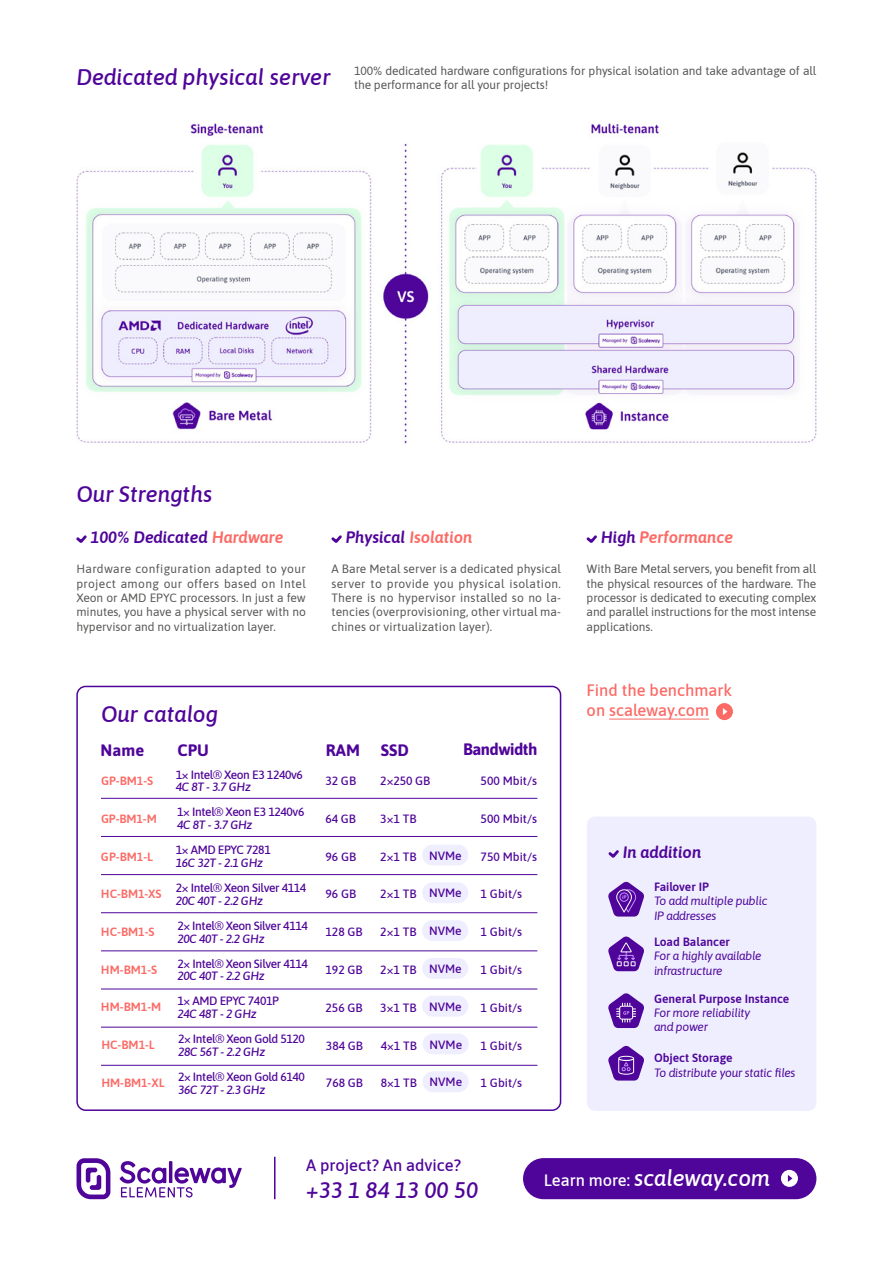
<style>
.page{position:relative;width:893px;height:1263px;background:#fff}
.page>*{position:absolute;margin:0;border:0;box-sizing:border-box;transform-origin:0 0}
.t1{font:italic 500 22.5px "Asap";color:#4f0599}
.t2{font:italic 500 22.5px "Asap";color:#fff}
.t3{font:italic 600 16.5px "Asap";color:#fc6a65}
.t4{font:italic 600 16.5px "Asap";color:#4f0599}
.t5{font:500 16.5px/19.8px "Asap";color:#fc6a65}
.t6{font:500 16.5px "Asap";color:#4f0599}
.t7{font:700 16.5px "Asap";color:#4f0599}
.t8{font:700 16.5px "Asap";letter-spacing:-.03em;color:#4f0599}
.t9{font:12px/14.4px "Asap";letter-spacing:-.01em;color:#575756;text-align:justify}
.t10{font:500 12px "Asap";letter-spacing:-.03em;color:#4f0599}
.t11{font:italic 12px/14.4px "Asap";letter-spacing:-.02em;color:#4f0599}
.t12{font:italic 500 12px "Asap";letter-spacing:-.03em;color:#4f0599}
.t13{font:600 12px "Asap";color:#fc6a65}
.t14{font:600 12px "Asap";color:#4f0599}
.s1{color:#fc6a65}
.s2{color:#4f0599}
.s3{font-style:normal;font-size:16.5px}
</style>
<div class="page">
<div style="left:422px;top:844px;width:46px;height:21px;background:#eef;border-radius:10px"></div>
<div style="left:422px;top:882px;width:46px;height:21px;background:#eef;border-radius:10px"></div>
<div style="left:422px;top:920px;width:46px;height:21px;background:#eef;border-radius:10px"></div>
<div style="left:422px;top:958px;width:46px;height:21px;background:#eef;border-radius:10px"></div>
<div style="left:423px;top:1033px;width:46px;height:21px;background:#eef;border-radius:10px"></div>
<div style="left:422px;top:996px;width:46px;height:20px;background:#eef;border-radius:10px"></div>
<div style="left:423px;top:1071px;width:46px;height:21px;background:#eef;border-radius:10px"></div>
<hr style="left:101px;top:798px;width:436px;height:1px;background:#4f0599">
<hr style="left:101px;top:836px;width:436px;height:1px;background:#4f0599">
<hr style="left:101px;top:874px;width:436px;height:1px;background:#4f0599">
<hr style="left:101px;top:912px;width:436px;height:1px;background:#4f0599">
<hr style="left:101px;top:950px;width:436px;height:1px;background:#4f0599">
<hr style="left:101px;top:1027px;width:436px;height:1px;background:#4f0599">
<hr style="left:101px;top:989px;width:436px;height:1px;background:#4f0599">
<hr style="left:101px;top:1065px;width:436px;height:1px;background:#4f0599">
<div style="left:76px;top:686px;width:485px;height:425px;border:2px solid #4f0599;border-radius:9px"></div>
<img style="left:77px;top:122px;width:739px;height:321px">
<svg style="left:76px;top:535px;width:11px;height:8px"></svg>
<svg style="left:331px;top:535px;width:11px;height:8px"></svg>
<svg style="left:586px;top:535px;width:11px;height:8px"></svg>
<div style="left:587px;top:816px;width:229px;height:295px;background:#eef;border-radius:9px"></div>
<svg style="left:608px;top:881px;width:36px;height:35px"></svg>
<svg style="left:608px;top:936px;width:36px;height:35px"></svg>
<svg style="left:608px;top:993px;width:36px;height:35px"></svg>
<svg style="left:608px;top:850px;width:11px;height:8px"></svg>
<svg style="left:608px;top:1045px;width:36px;height:35px"></svg>
<hr style="left:609px;top:719px;width:100px;height:1px;background:#fc6a65">
<div style="left:716px;top:703px;width:17px;height:17px;background:#fc6a65;border-radius:50%"></div>
<svg style="left:723px;top:708px;width:4px;height:7px"></svg>
<svg style="left:77px;top:1158px;width:33px;height:41px"></svg>
<svg style="left:120px;top:1161px;width:122px;height:36px"></svg>
<hr style="left:274px;top:1157px;width:1px;height:42px;background:#4f0599">
<div style="left:523px;top:1158px;width:293px;height:41px;background:#4f0599;border-radius:21px"></div>
<div style="left:781px;top:1170px;width:17px;height:17px;background:#fff;border-radius:50%"></div>
<svg style="left:788px;top:1175px;width:4px;height:7px"></svg>
<h1 class="t1" style="left:77px;top:61px;width:256px">Dedicated physical server</h1>
<p class="t9" style="left:354px;top:63px;width:464px">100% dedicated hardware configurations for physical isolation and take advantage of all the performance for all your projects!</p>
<h1 class="t1" style="left:76px;top:479px;width:137px">Our Strengths</h1>
<h2 class="t4" style="left:91px;top:525px;width:194px">100% Dedicated <span class="s1">Hardware</span></h2>
<p class="t9" style="left:76px;top:561px;width:231px">Hardware configuration adapted to your project among our offers based on Intel Xeon or AMD EPYC processors. In just a few minutes, you have a physical server with no hypervisor and no virtualization layer.</p>
<h2 class="t3" style="left:346px;top:525px;width:128px"><span class="s2">Physical</span> Isolation</h2>
<p class="t9" style="left:331px;top:561px;width:231px">A Bare Metal server is a dedicated physical server to provide you physical isolation.<br>There is no hypervisor installed so no la&shy;tencies (overprovisioning, other virtual ma&shy;chines or virtualization layer).</p>
<h1 class="t1" style="left:101px;top:699px;width:119px">Our catalog</h1>
<h2 class="t7" style="left:101px;top:738px;width:45px">Name</h2>
<h2 class="t7" style="left:177px;top:738px;width:33px">CPU</h2>
<h2 class="t7" style="left:326px;top:738px;width:36px">RAM</h2>
<h2 class="t7" style="left:381px;top:738px;width:29px">SSD</h2>
<p class="t13" style="left:101px;top:772px;width:54px">GP-BM1-S</p>
<h2 class="t8" style="left:463px;top:737px;width:76px">Bandwidth</h2>
<p class="t10" style="left:481px;top:772px;width:58px">500 Mbit/s</p>
<p class="t10" style="left:481px;top:810px;width:58px">500 Mbit/s</p>
<p class="t10" style="left:481px;top:848px;width:58px">750 Mbit/s</p>
<p class="t10" style="left:481px;top:886px;width:43px">1 Gbit/s</p>
<p class="t10" style="left:481px;top:924px;width:43px">1 Gbit/s</p>
<p class="t10" style="left:481px;top:961px;width:43px">1 Gbit/s</p>
<p class="t10" style="left:481px;top:999px;width:43px">1 Gbit/s</p>
<p class="t10" style="left:481px;top:1037px;width:43px">1 Gbit/s</p>
<p class="t10" style="left:481px;top:1075px;width:43px">1 Gbit/s</p>
<p class="t10" style="left:176px;top:766px;width:129px">1× Intel® Xeon E3 1240v6</p>
<p class="t12" style="left:176px;top:779px;width:77px">4C 8T - 3.7 GHz</p>
<p class="t10" style="left:325px;top:772px;width:32px">32 GB</p>
<p class="t10" style="left:380px;top:772px;width:52px">2×250 GB</p>
<p class="t10" style="left:177px;top:804px;width:129px">1× Intel® Xeon E3 1240v6</p>
<p class="t12" style="left:177px;top:817px;width:77px">4C 8T - 3.7 GHz</p>
<p class="t13" style="left:101px;top:810px;width:57px">GP-BM1-M</p>
<p class="t10" style="left:325px;top:810px;width:32px">64 GB</p>
<p class="t10" style="left:380px;top:810px;width:38px">3×1 TB</p>
<p class="t10" style="left:176px;top:842px;width:97px">1× AMD EPYC 7281</p>
<p class="t12" style="left:176px;top:854px;width:89px">16C 32T - 2.1 GHz</p>
<p class="t13" style="left:101px;top:848px;width:54px">GP-BM1-L</p>
<p class="t10" style="left:429px;top:847px;width:34px">NVMe</p>
<p class="t10" style="left:325px;top:848px;width:32px">96 GB</p>
<p class="t10" style="left:380px;top:848px;width:38px">2×1 TB</p>
<p class="t10" style="left:176px;top:879px;width:132px">2× Intel® Xeon Silver 4114</p>
<p class="t12" style="left:176px;top:892px;width:89px">20C 40T - 2.2 GHz</p>
<p class="t10" style="left:177px;top:917px;width:132px">2× Intel® Xeon Silver 4114</p>
<p class="t12" style="left:177px;top:930px;width:89px">20C 40T - 2.2 GHz</p>
<p class="t10" style="left:177px;top:955px;width:132px">2× Intel® Xeon Silver 4114</p>
<p class="t12" style="left:177px;top:968px;width:89px">20C 40T - 2.2 GHz</p>
<p class="t10" style="left:429px;top:885px;width:34px">NVMe</p>
<p class="t10" style="left:429px;top:922px;width:34px">NVMe</p>
<p class="t10" style="left:429px;top:960px;width:34px">NVMe</p>
<p class="t10" style="left:325px;top:886px;width:32px">96 GB</p>
<p class="t10" style="left:325px;top:923px;width:39px">128 GB</p>
<p class="t10" style="left:325px;top:961px;width:39px">192 GB</p>
<p class="t10" style="left:380px;top:886px;width:38px">2×1 TB</p>
<p class="t10" style="left:380px;top:923px;width:38px">2×1 TB</p>
<p class="t10" style="left:380px;top:961px;width:38px">2×1 TB</p>
<p class="t13" style="left:101px;top:886px;width:62px">HC-BM1-XS</p>
<p class="t13" style="left:101px;top:923px;width:55px">HC-BM1-S</p>
<p class="t13" style="left:101px;top:961px;width:58px">HM-BM1-S</p>
<p class="t10" style="left:177px;top:993px;width:103px">1× AMD EPYC 7401P</p>
<p class="t12" style="left:177px;top:1005px;width:81px">24C 48T - 2 GHz</p>
<p class="t10" style="left:429px;top:998px;width:34px">NVMe</p>
<p class="t13" style="left:101px;top:999px;width:62px">HM-BM1-M</p>
<p class="t10" style="left:325px;top:999px;width:39px">256 GB</p>
<p class="t10" style="left:380px;top:999px;width:38px">3×1 TB</p>
<p class="t10" style="left:178px;top:1030px;width:128px">2× Intel® Xeon Gold 5120</p>
<p class="t12" style="left:178px;top:1043px;width:89px">28C 56T - 2.2 GHz</p>
<p class="t10" style="left:429px;top:1036px;width:34px">NVMe</p>
<p class="t13" style="left:101px;top:1037px;width:55px">HC-BM1-L</p>
<p class="t10" style="left:326px;top:1037px;width:39px">384 GB</p>
<p class="t10" style="left:381px;top:1037px;width:38px">4×1 TB</p>
<p class="t10" style="left:178px;top:1068px;width:128px">2× Intel® Xeon Gold 6140</p>
<p class="t12" style="left:178px;top:1081px;width:89px">36C 72T - 2.3 GHz</p>
<p class="t10" style="left:429px;top:1074px;width:34px">NVMe</p>
<p class="t13" style="left:101px;top:1074px;width:65px">HM-BM1-XL</p>
<p class="t10" style="left:326px;top:1075px;width:39px">768 GB</p>
<p class="t10" style="left:381px;top:1075px;width:38px">8×1 TB</p>
<h2 class="t3" style="left:601px;top:525px;width:134px"><span class="s2">High</span> Performance</h2>
<p class="t9" style="left:587px;top:561px;width:231px">With Bare Metal servers, you benefit from all the physical resources of the hardware. The processor is dedicated to executing complex and parallel instructions for the most intense applications.</p>
<h2 class="t5" style="left:587px;top:680px;width:147px">Find the benchmark on scaleway.com</h2>
<h2 class="t4" style="left:623px;top:840px;width:80px">In addition</h2>
<p class="t14" style="left:654px;top:878px;width:56px">Failover IP</p>
<p class="t11" style="left:654px;top:893px;width:115px">To add multiple public<br>IP addresses</p>
<p class="t14" style="left:654px;top:933px;width:77px">Load Balancer</p>
<p class="t11" style="left:654px;top:948px;width:109px">For a highly available infrastructure</p>
<p class="t14" style="left:654px;top:990px;width:137px">General Purpose Instance</p>
<p class="t11" style="left:654px;top:1005px;width:98px">For more reliability and power</p>
<p class="t14" style="left:654px;top:1050px;width:80px">Object Storage</p>
<p class="t11" style="left:654px;top:1064px;width:143px">To distribute your static files</p>
<h2 class="t6" style="left:306px;top:1154px;width:157px">A project? An advice?</h2>
<h1 class="t1" style="left:306px;top:1174px;width:174px">+33 1 84 13 00 50</h1>
<h1 class="t2" style="left:544px;top:1162px;width:228px"><span class="s3">Learn more:</span> scaleway.com</h1>
</div>
